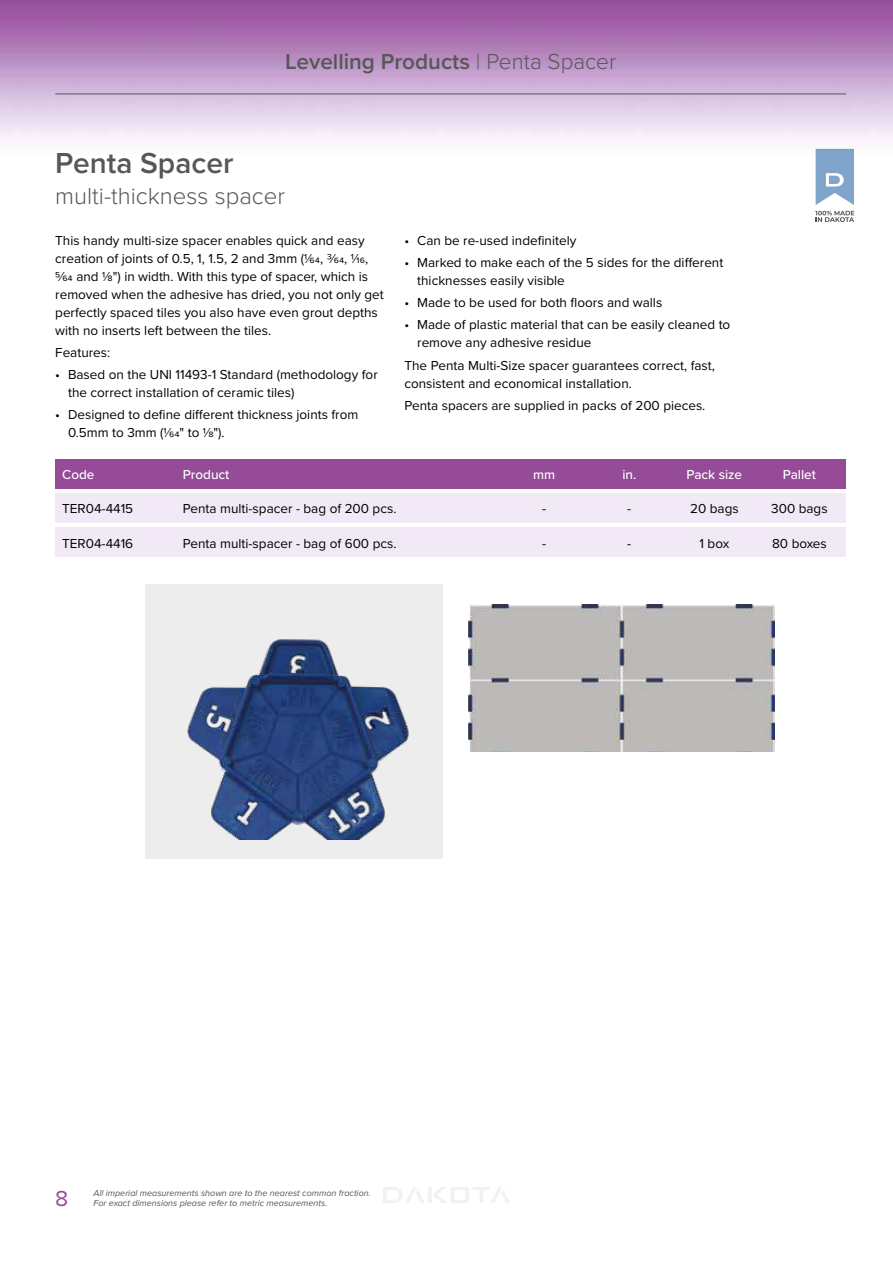
<style>
.page{position:relative;width:893px;height:1263px;background:#fff}
.page>*{position:absolute;margin:0;border:0;box-sizing:border-box;transform-origin:0 0}
.t1{font:600 30px "Proxima Nova";color:#575756}
.t2{font:300 24px "Proxima Nova";color:#575756}
.t3{font:600 22.5px "Proxima Nova";color:#575756}
.t4{font:22.5px "Proxima Nova";color:#954b97}
.t5{font:13.5px/18px "Proxima Nova";color:#000}
.t6{font:500 13.5px "Proxima Nova";color:#fff}
.t7{font:italic 9px/10.8px "Proxima Nova";color:#575756}
.s1{font-weight:300}
</style>
<div class="page">
<img style="left:0;top:0;width:893px;height:216px">
<hr style="left:55px;top:94px;width:791px;height:1px;background:#575756">
<div style="left:145px;top:584px;width:298px;height:275px;background:#ededed"></div>
<img style="left:187px;top:639px;width:222px;height:201px">
<svg style="left:816px;top:149px;width:38px;height:56px;background:#95b4d3"></svg>
<svg style="left:815px;top:211px;width:39px;height:11px"></svg>
<div style="left:55px;top:459px;width:791px;height:30px;background:#954b97"></div>
<div style="left:55px;top:493px;width:791px;height:30px;background:#f1e9f5"></div>
<div style="left:55px;top:527px;width:791px;height:30px;background:#f1e9f5"></div>
<img style="left:468px;top:604px;width:306px;height:148px">
<h3 class="t3" style="left:285px;top:45px;width:332px">Levelling Products <span class="s1">| Penta Spacer</span></h3>
<h1 class="t1" style="left:55px;top:140px;width:180px">Penta Spacer</h1>
<h2 class="t2" style="left:55px;top:178px;width:231px">multi-thickness spacer</h2>
<p class="t5" style="left:55px;top:230px;width:330px">This handy multi-size spacer enables quick and easy creation of joints of 0.5, 1, 1.5, 2 and 3mm (1/64, 3/64, 1/16, 5/64 and 1/8") in width. With this type of spacer, which is removed when the adhesive has dried, you not only get perfectly spaced tiles you also have even grout depths with no inserts left between the tiles.</p>
<p class="t5" style="left:55px;top:343px;width:56px">Features:</p>
<p class="t5" style="left:68px;top:365px;width:311px;text-indent:-13px">• Based on the UNI 11493-1 Standard (methodology for the correct installation of ceramic tiles)</p>
<p class="t5" style="left:68px;top:405px;width:292px;text-indent:-13px">• Designed to define different thickness joints from<br>0.5mm to 3mm (1/64" to 1/8").</p>
<p class="t5" style="left:404px;top:230px;width:173px">• Can be re-used indefinitely</p>
<p class="t5" style="left:417px;top:253px;width:308px;text-indent:-13px">• Marked to make each of the 5 sides for the different thicknesses easily visible</p>
<p class="t5" style="left:404px;top:293px;width:259px">• Made to be used for both floors and walls</p>
<p class="t5" style="left:417px;top:315px;width:315px;text-indent:-13px">• Made of plastic material that can be easily cleaned to remove any adhesive residue</p>
<p class="t5" style="left:404px;top:355px;width:312px">The Penta Multi-Size spacer guarantees correct, fast, consistent and economical installation.</p>
<p class="t5" style="left:404px;top:396px;width:302px">Penta spacers are supplied in packs of 200 pieces.</p>
<p class="t6" style="left:62px;top:465px;width:34px">Code</p>
<p class="t6" style="left:183px;top:465px;width:48px">Product</p>
<p class="t6" style="left:533px;top:465px;width:24px">mm</p>
<p class="t6" style="left:622px;top:465px;width:15px">in.</p>
<p class="t6" style="left:687px;top:465px;width:57px">Pack size</p>
<p class="t6" style="left:783px;top:465px;width:34px">Pallet</p>
<p class="t5" style="left:62px;top:499px;width:73px">TER04-4415</p>
<p class="t5" style="left:183px;top:499px;width:215px">Penta multi-spacer - bag of 200 pcs.</p>
<p class="t5" style="left:542px;top:499px;width:6px">-</p>
<p class="t5" style="left:627px;top:499px;width:6px">-</p>
<p class="t5" style="left:690px;top:499px;width:50px">20 bags</p>
<p class="t5" style="left:771px;top:499px;width:58px">300 bags</p>
<p class="t5" style="left:62px;top:533px;width:73px">TER04-4416</p>
<p class="t5" style="left:183px;top:533px;width:215px">Penta multi-spacer - bag of 600 pcs.</p>
<p class="t5" style="left:542px;top:533px;width:6px">-</p>
<p class="t5" style="left:627px;top:533px;width:6px">-</p>
<p class="t5" style="left:699px;top:533px;width:31px">1 box</p>
<p class="t5" style="left:772px;top:533px;width:56px">80 boxes</p>
<h3 class="t4" style="left:55px;top:1182px;width:15px">8</h3>
<p class="t7" style="left:94px;top:1187px;width:279px">All imperial measurements shown are to the nearest common fraction.<br>For exact dimensions please refer to metric measurements.</p>
</div>
